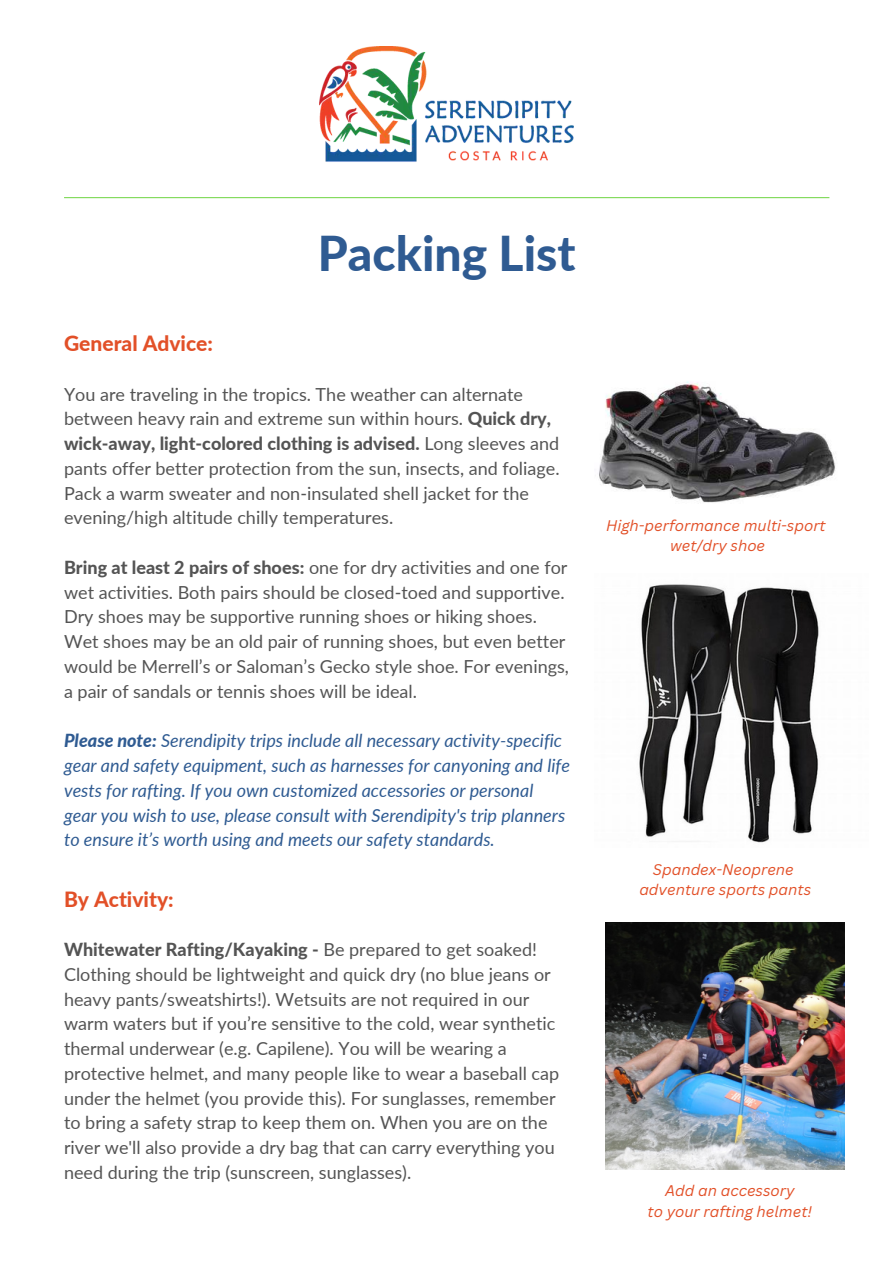
<style>
.page{position:relative;width:893px;height:1264px;background:#fff}
.page>*{position:absolute;margin:0;border:0;box-sizing:border-box;transform-origin:0 0}
.t1{font:800 48px "Lato";color:#2f5b92}
.t2{font:800 21px "Lato";color:#e25028}
.t3{font:18px/24.8px "Lato";color:#545454}
.t4{font:italic 18px/24.8px "Lato";color:#2f5b92}
.t5{font:italic 15px/20.2px "Canva Sans";color:#e25028;text-align:center}
.s1{font-weight:800}
</style>
<div class="page">
<hr style="left:64px;top:197px;width:765px;height:1px;background:#7ed957">
<img style="left:599px;top:381px;width:237px;height:122px">
<img style="left:639px;top:584px;width:180px;height:259px">
<img style="left:605px;top:922px;width:239px;height:247px">
<img style="left:320px;top:47px;width:253px;height:115px">
<h1 class="t1" style="left:318px;top:218px;width:259px">Packing List</h1>
<p class="t2" style="left:64px;top:328px;width:150px">General Advice:</p>
<p class="t3" style="left:64px;top:381px;width:497px">You are traveling in the tropics. The weather can alternate between heavy rain and extreme sun within hours. <span class="s1">Quick dry, wick-away, light-colored clothing is advised.</span> Long sleeves and pants offer better protection from the sun, insects, and foliage.<br>Pack a warm sweater and non-insulated shell jacket for the evening/high altitude chilly temperatures.</p>
<p class="t3" style="left:64px;top:554px;width:506px"><span class="s1">Bring at least 2 pairs of shoes:</span> one for dry activities and one for wet activities. Both pairs should be closed-toed and supportive.<br>Dry shoes may be supportive running shoes or hiking shoes.<br>Wet shoes may be an old pair of running shoes, but even better would be Merrell’s or Saloman’s Gecko style shoe. For evenings, a pair of sandals or tennis shoes will be ideal.</p>
<p class="t4" style="left:64px;top:727px;width:507px"><span class="s1">Please note:</span> Serendipity trips include all necessary activity-specific gear and safety equipment, such as harnesses for canyoning and life vests for rafting. If you own customized accessories or personal gear you wish to use, please consult with Serendipity's trip planners to ensure it’s worth using and meets our safety standards.</p>
<p class="t2" style="left:64px;top:883px;width:111px">By Activity:</p>
<p class="t3" style="left:64px;top:936px;width:496px"><span class="s1">Whitewater Rafting/Kayaking -</span> Be prepared to get soaked!<br>Clothing should be lightweight and quick dry (no blue jeans or heavy pants/sweatshirts!). Wetsuits are not required in our warm waters but if you’re sensitive to the cold, wear synthetic thermal underwear (e.g. Capilene). You will be wearing a protective helmet, and many people like to wear a baseball cap under the helmet (you provide this). For sunglasses, remember to bring a safety strap to keep them on. When you are on the river we'll also provide a dry bag that can carry everything you need during the trip (sunscreen, sunglasses).</p>
<p class="t5" style="left:606px;top:515px;width:221px">High-performance multi-sport wet/dry shoe</p>
<p class="t5" style="left:639px;top:859px;width:173px">Spandex-Neoprene adventure sports pants</p>
<p class="t5" style="left:647px;top:1180px;width:166px">Add an accessory<br>to your rafting helmet!</p>
</div>
